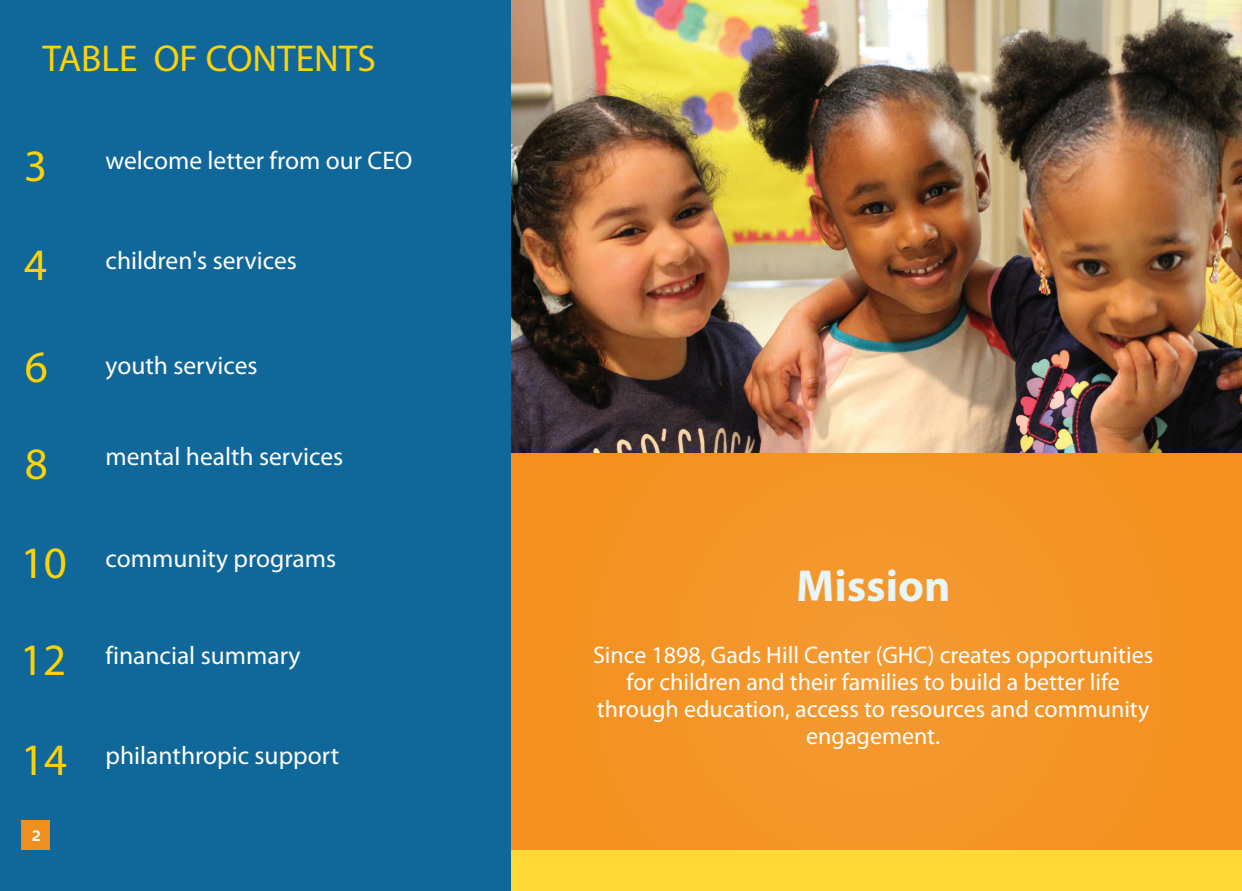
<style>
.page{position:relative;width:1242px;height:891px;background:#fff}
.page>*{position:absolute;margin:0;border:0;box-sizing:border-box;transform-origin:0 0}
.t1{font:45px/97.2px "Myriad Pro";color:#fed304}
.t2{font:700 45px "Myriad Pro";color:#e8f6f9}
.t3{font:37.5px "Myriad Pro";color:#fed304}
.t4{font:25.5px "Myriad Pro";color:#fff}
.t5{font:24px/27px "Myriad Pro";color:#fff;text-align:center}
.t6{font:300 15px "Myriad Pro";color:#fff}
.t7{font:700 15px "Kontrapunkt Bob";color:#fff}
</style>
<div class="page">
<img style="left:511px;top:0;width:731px;height:453px">
<div style="left:511px;top:453px;width:731px;height:418px;background:#f49425"></div>
<div style="left:511px;top:850px;width:731px;height:41px;background:#ffd938"></div>
<div style="left:0;top:0;width:511px;height:891px;background:#10679a"></div>
<div style="left:22px;top:820px;width:28px;height:30px;background:#f4901d"></div>
<h2 class="t3" style="left:43px;top:35px;width:335px">TABLE OF CONTENTS</h2>
<h1 class="t1" style="left:24px;top:116px;width:25px;line-height:98.7px">3<br>4</h1>
<h1 class="t1" style="left:25px;top:317px;width:25px">6<br>8</h1>
<h1 class="t1" style="left:20px;top:514px;width:48px">10<br>12</h1>
<h1 class="t1" style="left:21px;top:711px;width:48px">14</h1>
<p class="t6" style="left:33px;top:825px;width:9px">2</p>
<p class="t7" style="left:32px;top:827px;width:11px">2</p>
<p class="t4" style="left:106px;top:145px;width:308px">welcome letter from our CEO</p>
<p class="t4" style="left:106px;top:244px;width:193px">children's services</p>
<p class="t4" style="left:106px;top:350px;width:154px">youth services</p>
<p class="t4" style="left:106px;top:440px;width:239px">mental health services</p>
<p class="t4" style="left:106px;top:543px;width:232px">community programs</p>
<p class="t4" style="left:106px;top:640px;width:197px">financial summary</p>
<p class="t4" style="left:106px;top:740px;width:235px">philanthropic support</p>
<h1 class="t2" style="left:796px;top:557px;width:156px">Mission</h1>
<p class="t5" style="left:593px;top:641px;width:562px">Since 1898, Gads Hill Center (GHC) creates opportunities for children and their families to build a better life through education, access to resources and community engagement.</p>
</div>
